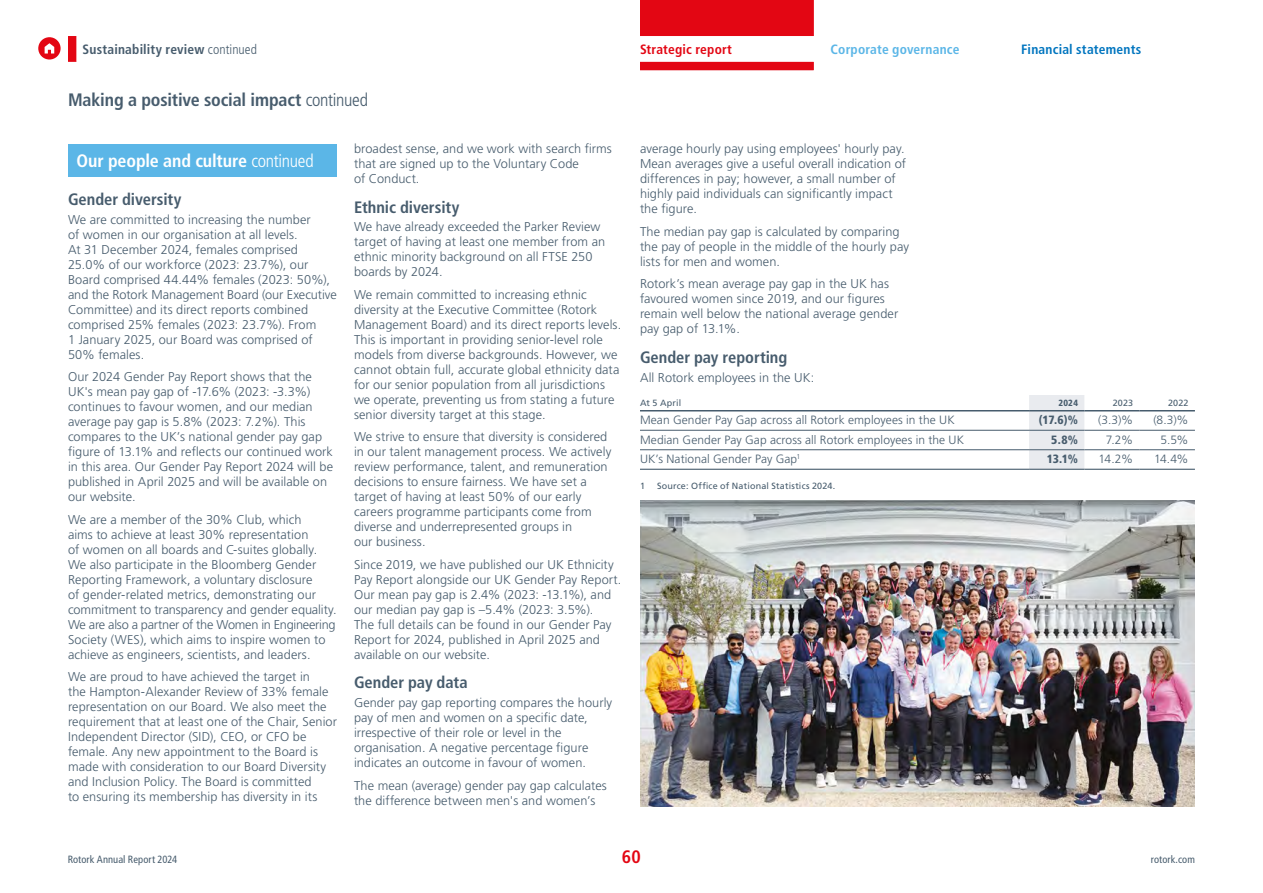
<style>
.page{position:relative;width:1263px;height:893px;background:#fff}
.page>*{position:absolute;margin:0;border:0;box-sizing:border-box;transform-origin:0 0}
.t1{font:700 condensed 18px "Frutiger LT Pro";letter-spacing:-.01em;color:#475c6d}
.t2{font:700 condensed 18px "Frutiger LT Pro";letter-spacing:-.01em;color:#fff}
.t3{font:700 condensed 18px "Frutiger LT Pro";color:#e30613}
.t4{font:700 condensed 16.5px "Frutiger LT Pro";letter-spacing:-.005em;color:#475c6d}
.t5{font:700 condensed 13.5px "Frutiger LT Pro";letter-spacing:.015em;color:#475c6d}
.t6{font:700 condensed 13.5px "Frutiger LT Pro";letter-spacing:.015em;color:#5bb6e7}
.t7{font:700 condensed 13.5px "Frutiger LT Pro";letter-spacing:.015em;color:#0075bf}
.t8{font:700 condensed 13.5px "Frutiger LT Pro";letter-spacing:.015em;color:#e30613}
.t9{font:300 12.75px/15px "Frutiger LT Pro";letter-spacing:.005em;color:#475c6d}
.t10{font:300 12px "Frutiger LT Pro";letter-spacing:.005em;color:#475c6d}
.t11{font:900 condensed 12px "Frutiger LT Pro";color:#475c6d}
.t12{font:condensed 10.5px "Frutiger LT Pro";letter-spacing:.005em;color:#475c6d}
.t13{font:9px "Frutiger LT Pro";letter-spacing:.02em;color:#475c6d}
.t14{font:900 condensed 9px "Frutiger LT Pro";color:#475c6d}
.s1{font-weight:300}
</style>
<div class="page">
<img style="left:640px;top:501px;width:555px;height:305px">
<div style="left:68px;top:145px;width:269px;height:32px;background:#5bb6e7"></div>
<div style="left:1029px;top:395px;width:55px;height:74px;background:#e9ebef"></div>
<hr style="left:640px;top:469px;width:389px;height:1px;background:#475c6d">
<hr style="left:1029px;top:469px;width:55px;height:1px;background:#475c6d">
<hr style="left:1084px;top:469px;width:56px;height:1px;background:#475c6d">
<hr style="left:1140px;top:469px;width:55px;height:1px;background:#475c6d">
<hr style="left:640px;top:449px;width:389px;height:1px;background:#475c6d">
<hr style="left:1029px;top:449px;width:55px;height:1px;background:#475c6d">
<hr style="left:1084px;top:449px;width:56px;height:1px;background:#475c6d">
<hr style="left:1140px;top:449px;width:55px;height:1px;background:#475c6d">
<hr style="left:640px;top:430px;width:389px;height:1px;background:#475c6d">
<hr style="left:1029px;top:430px;width:55px;height:1px;background:#475c6d">
<hr style="left:1084px;top:430px;width:56px;height:1px;background:#475c6d">
<hr style="left:1140px;top:430px;width:55px;height:1px;background:#475c6d">
<hr style="left:640px;top:410px;width:389px;height:1px;background:#475c6d">
<hr style="left:1029px;top:410px;width:55px;height:1px;background:#475c6d">
<hr style="left:1084px;top:410px;width:56px;height:1px;background:#475c6d">
<hr style="left:1140px;top:410px;width:55px;height:1px;background:#475c6d">
<svg style="left:68px;top:0;width:746px;height:70px"></svg>
<svg style="left:77px;top:36px;width:737px;height:26px"></svg>
<svg style="left:38px;top:37px;width:23px;height:23px"></svg>
<p class="t5" style="left:83px;top:41px;width:176px">Sustainability review <span class="s1">continued</span></p>
<p class="t8" style="left:640px;top:41px;width:94px">Strategic report</p>
<p class="t6" style="left:831px;top:41px;width:130px">Corporate governance</p>
<p class="t7" style="left:1021px;top:41px;width:121px">Financial statements</p>
<p class="t5" style="left:83px;top:41px;width:37px">Xxxxx</p>
<h1 class="t1" style="left:68px;top:89px;width:301px">Making a positive social impact <span class="s1">continued</span></h1>
<h1 class="t2" style="left:77px;top:150px;width:239px">Our people and culture <span class="s1">continued</span></h1>
<p class="t4" style="left:68px;top:189px;width:115px">Gender diversity</p>
<p class="t9" style="left:68px;top:212px;width:270px">We are committed to increasing the number<br>of women in our organisation at all levels.<br>At 31 December 2024, females comprised 25.0% of our workforce (2023: 23.7%), our Board comprised 44.44% females (2023: 50%), and the Rotork Management Board (our Executive Committee) and its direct reports combined comprised 25% females (2023: 23.7%). From<br>1 January 2025, our Board was comprised of 50% females.</p>
<p class="t9" style="left:68px;top:369px;width:267px">Our 2024 Gender Pay Report shows that the UK's mean pay gap of -17.6% (2023: -3.3%) continues to favour women, and our median average pay gap is 5.8% (2023: 7.2%). This compares to the UK’s national gender pay gap figure of 13.1% and reflects our continued work in this area. Our Gender Pay Report 2024 will be published in April 2025 and will be available on our website.</p>
<p class="t9" style="left:68px;top:512px;width:270px">We are a member of the 30% Club, which<br>aims to achieve at least 30% representation<br>of women on all boards and C-suites globally.<br>We also participate in the Bloomberg Gender Reporting Framework, a voluntary disclosure<br>of gender-related metrics, demonstrating our commitment to transparency and gender equality.<br>We are also a partner of the Women in Engineering Society (WES), which aims to inspire women to achieve as engineers, scientists, and leaders.</p>
<p class="t9" style="left:68px;top:669px;width:270px">We are proud to have achieved the target in<br>the Hampton-Alexander Review of 33% female representation on our Board. We also meet the requirement that at least one of the Chair, Senior Independent Director (SID), CEO, or CFO be female. Any new appointment to the Board is made with consideration to our Board Diversity and Inclusion Policy. The Board is committed<br>to ensuring its membership has diversity in its</p>
<p class="t9" style="left:354px;top:141px;width:259px">broadest sense, and we work with search firms that are signed up to the Voluntary Code<br>of Conduct.</p>
<p class="t4" style="left:354px;top:197px;width:107px">Ethnic diversity</p>
<p class="t9" style="left:354px;top:220px;width:253px">We have already exceeded the Parker Review target of having at least one member from an ethnic minority background on all FTSE 250 boards by 2024.</p>
<p class="t9" style="left:354px;top:287px;width:269px">We remain committed to increasing ethnic diversity at the Executive Committee (Rotork Management Board) and its direct reports levels.<br>This is important in providing senior-level role models from diverse backgrounds. However, we cannot obtain full, accurate global ethnicity data for our senior population from all jurisdictions we operate, preventing us from stating a future senior diversity target at this stage.</p>
<p class="t9" style="left:354px;top:430px;width:259px">We strive to ensure that diversity is considered in our talent management process. We actively review performance, talent, and remuneration decisions to ensure fairness. We have set a target of having at least 50% of our early careers programme participants come from diverse and underrepresented groups in<br>our business.</p>
<p class="t9" style="left:354px;top:557px;width:269px">Since 2019, we have published our UK Ethnicity Pay Report alongside our UK Gender Pay Report.<br>Our mean pay gap is 2.4% (2023: -13.1%), and our median pay gap is –5.4% (2023: 3.5%).<br>The full details can be found in our Gender Pay Report for 2024, published in April 2025 and available on our website.</p>
<p class="t4" style="left:354px;top:673px;width:115px">Gender pay data</p>
<p class="t9" style="left:354px;top:695px;width:260px">Gender pay gap reporting compares the hourly pay of men and women on a specific date, irrespective of their role or level in the organisation. A negative percentage figure indicates an outcome in favour of women.</p>
<p class="t9" style="left:354px;top:778px;width:254px">The mean (average) gender pay gap calculates the difference between men's and women’s</p>
<p class="t9" style="left:640px;top:142px;width:268px">average hourly pay using employees' hourly pay.<br>Mean averages give a useful overall indication of differences in pay; however, a small number of highly paid individuals can significantly impact the figure.</p>
<p class="t9" style="left:640px;top:224px;width:270px">The median pay gap is calculated by comparing the pay of people in the middle of the hourly pay lists for men and women.</p>
<p class="t9" style="left:640px;top:277px;width:260px">Rotork’s mean average pay gap in the UK has favoured women since 2019, and our figures remain well below the national average gender pay gap of 13.1%.</p>
<p class="t4" style="left:640px;top:347px;width:149px">Gender pay reporting</p>
<p class="t9" style="left:640px;top:370px;width:176px">All Rotork employees in the UK:</p>
<p class="t13" style="left:640px;top:398px;width:43px">At 5 April</p>
<p class="t14" style="left:1058px;top:398px;width:21px">2024</p>
<p class="t13" style="left:1113px;top:398px;width:22px">2023</p>
<p class="t13" style="left:1168px;top:398px;width:22px">2022</p>
<p class="t10" style="left:640px;top:413px;width:316px">Mean Gender Pay Gap across all Rotork employees in the UK</p>
<p class="t11" style="left:1039px;top:413px;width:41px">(17.6)%</p>
<p class="t10" style="left:1098px;top:413px;width:37px">(3.3)%</p>
<p class="t10" style="left:1153px;top:413px;width:37px">(8.3)%</p>
<p class="t10" style="left:640px;top:433px;width:326px">Median Gender Pay Gap across all Rotork employees in the UK</p>
<p class="t11" style="left:1051px;top:432px;width:28px">5.8%</p>
<p class="t10" style="left:1106px;top:433px;width:29px">7.2%</p>
<p class="t10" style="left:1160px;top:433px;width:30px">5.5%</p>
<p class="t10" style="left:640px;top:452px;width:162px">UK’s National Gender Pay Gap<sup>1</sup></p>
<p class="t11" style="left:1047px;top:452px;width:33px">13.1%</p>
<p class="t10" style="left:1098px;top:452px;width:36px">14.2%</p>
<p class="t10" style="left:1154px;top:452px;width:36px">14.4%</p>
<p class="t13" style="left:640px;top:481px;width:7px">1</p>
<p class="t13" style="left:657px;top:481px;width:180px">Source: Office of National Statistics 2024.</p>
<p class="t12" style="left:68px;top:853px;width:111px">Rotork Annual Report 2024</p>
<h1 class="t3" style="left:622px;top:846px;width:20px">60</h1>
<p class="t12" style="left:1151px;top:853px;width:46px">rotork.com</p>
</div>
